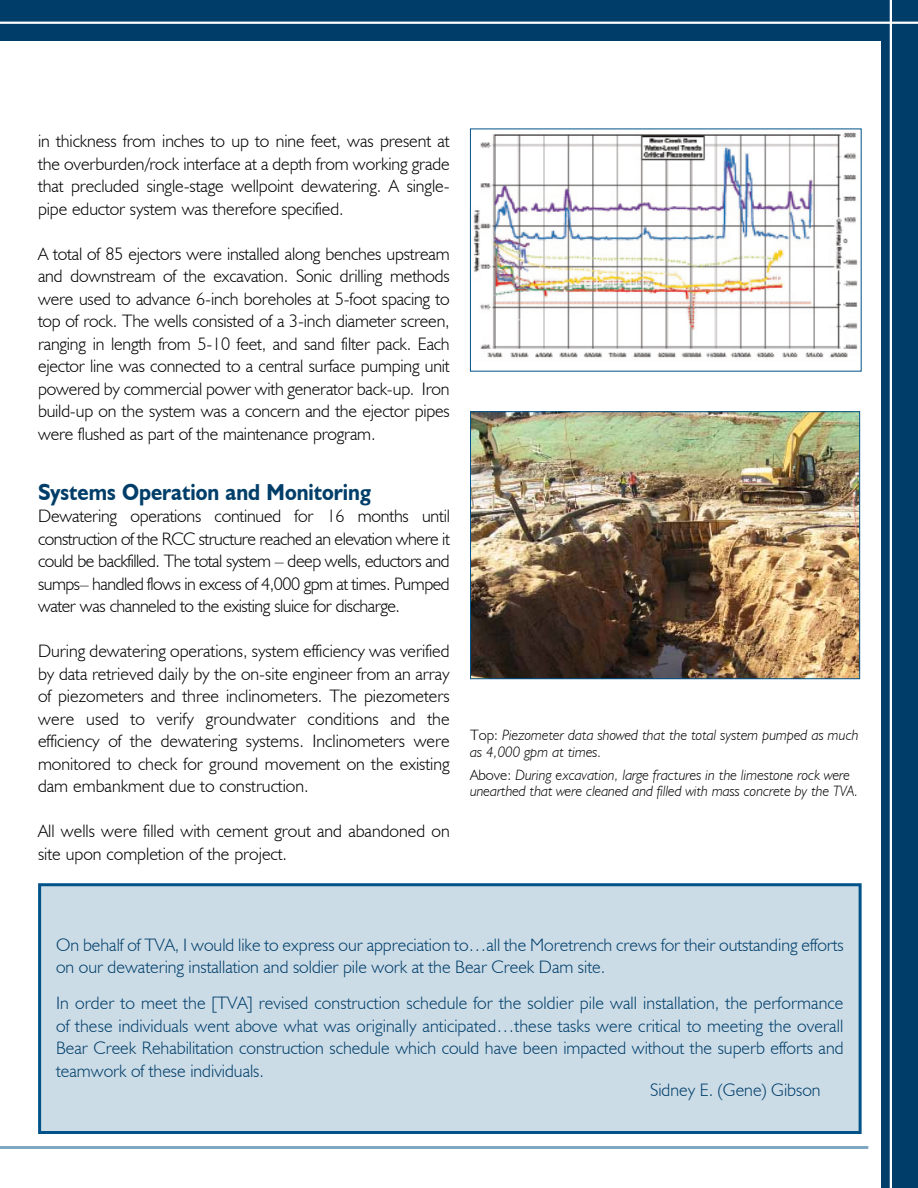
<style>
.page{position:relative;width:918px;height:1188px;background:#fff}
.page>*{position:absolute;margin:0;border:0;box-sizing:border-box;transform-origin:0 0}
.t1{font:700 23.1px "Humanist 521 BT";color:#003e69;scale:.91 1}
.t2{font:300 18px/22.5px "Humanist 521 BT";letter-spacing:-.005em;color:#000;text-align:justify}
.t3{font:300 18px/22.5px "Humanist 521 BT";color:#003e69}
.t4{font:italic 300 15px/16.5px "Humanist 521 BT";color:#000}
.s1{font-style:normal}
</style>
<div class="page">
<div style="left:0;top:0;width:918px;height:40px;background:#003e69"></div>
<div style="left:882px;top:0;width:36px;height:1188px;background:#003e69"></div>
<hr style="left:890px;top:0;width:2px;height:1188px;background:#fff">
<hr style="left:0;top:22px;width:918px;height:2px;background:#fff">
<hr style="left:0;top:1146px;width:868px;height:3px;background:#80a8c3">
<img style="left:473px;top:132px;width:385px;height:226px">
<img style="left:472px;top:413px;width:386px;height:264px">
<div style="left:470px;top:411px;width:390px;height:268px;border:1px solid #005288"></div>
<div style="left:40px;top:885px;width:820px;height:247px;background:#ccdce7"></div>
<div style="left:38px;top:883px;width:824px;height:251px;border:3px solid #005288"></div>
<p class="t2" style="left:38px;top:130px;width:413px">in thickness from inches to up to nine feet, was present at the overburden/rock interface at a depth from working grade that precluded single-stage wellpoint dewatering. A single&shy;pipe eductor system was therefore specified.</p>
<p class="t2" style="left:38px;top:242px;width:413px">A total of 85 ejectors were installed along benches upstream and downstream of the excavation. Sonic drilling methods were used to advance 6-inch boreholes at 5-foot spacing to top of rock. The wells consisted of a 3-inch diameter screen, ranging in length from 5-10 feet, and sand filter pack. Each ejector line was connected to a central surface pumping unit powered by commercial power with generator back-up. Iron build-up on the system was a concern and the ejector pipes were flushed as part of the maintenance program.</p>
<p class="t1" style="left:38px;top:478px;width:367px">Systems Operation and Monitoring</p>
<p class="t2" style="left:38px;top:505px;width:413px">Dewatering operations continued for 16 months until construction of the RCC structure reached an elevation where it could be backfilled. The total system – deep wells, eductors and sumps– handled flows in excess of 4,000 gpm at times. Pumped water was channeled to the existing sluice for discharge.</p>
<p class="t2" style="left:38px;top:640px;width:413px">During dewatering operations, system efficiency was verified by data retrieved daily by the on-site engineer from an array of piezometers and three inclinometers. The piezometers were used to verify groundwater conditions and the efficiency of the dewatering systems. Inclinometers were monitored to check for ground movement on the existing dam embankment due to construction.</p>
<p class="t2" style="left:38px;top:820px;width:413px">All wells were filled with cement grout and abandoned on site upon completion of the project.</p>
<p class="t4" style="left:470px;top:727px;width:390px"><span class="s1">Top:</span> Piezometer data showed that the total system pumped as much as 4,000 gpm at times.</p>
<p class="t4" style="left:470px;top:766px;width:390px"><span class="s1">Above:</span> During excavation, large fractures in the limestone rock were unearthed that were cleaned and filled with mass concrete by the TVA.</p>
<p class="t3" style="left:56px;top:933px;width:789px">On behalf of TVA, I would like to express our appreciation to…all the Moretrench crews for their outstanding efforts on our dewatering installation and soldier pile work at the Bear Creek Dam site.</p>
<p class="t3" style="left:56px;top:992px;width:789px;text-align:justify">In order to meet the [TVA] revised construction schedule for the soldier pile wall installation, the performance of these individuals went above what was originally anticipated…these tasks were critical to meeting the overall Bear Creek Rehabilitation construction schedule which could have been impacted without the superb efforts and teamwork of these individuals.</p>
<p class="t3" style="left:650px;top:1079px;width:172px">Sidney E. (Gene) Gibson</p>
</div>
